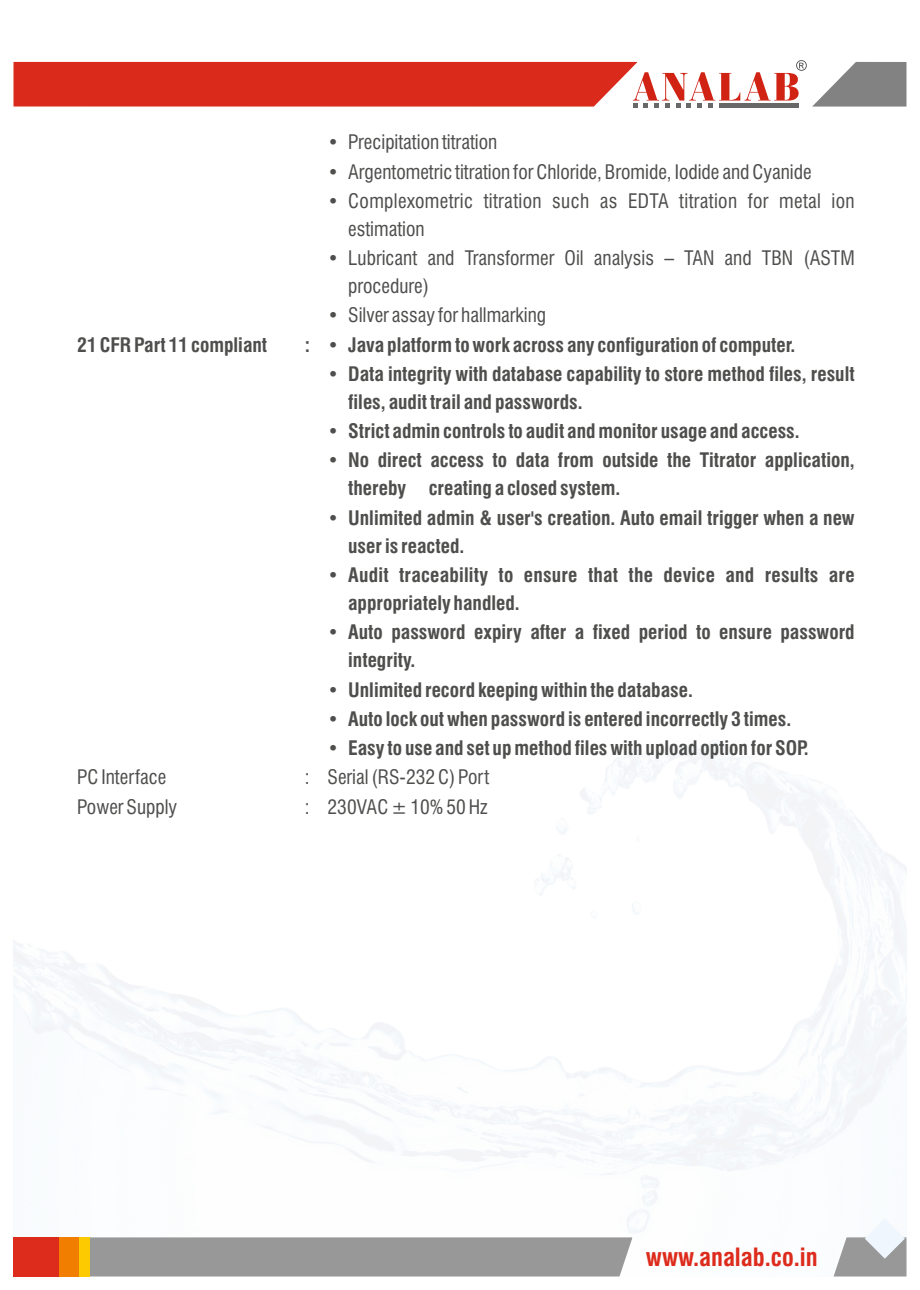
<style>
.page{position:relative;width:920px;height:1290px;background:#fff}
.page>*{position:absolute;margin:0;border:0;box-sizing:border-box;transform-origin:0 0}
.t1{font:700 condensed 24.6px "Swiss 721 BT";color:#dd2b1c}
.t2{font:700 condensed 19.5px/28px "Swiss 721 BT";color:#4e4e4d}
.t3{font:condensed 19.5px/28px "Swiss 721 BT";color:#4e4e4d}
.t4{font:condensed 19.5px/28px "Swiss 721 BT";letter-spacing:.02em;color:#4e4e4d}
</style>
<div class="page">
<svg style="left:14px;top:60px;width:892px;height:48px"></svg>
<div style="left:14px;top:1237px;width:45px;height:39px;background:#dd2b1c"></div>
<div style="left:59px;top:1237px;width:20px;height:39px;background:#f27e00"></div>
<div style="left:79px;top:1237px;width:11px;height:39px;background:#fdc900"></div>
<svg style="left:90px;top:1218px;width:816px;height:58px"></svg>
<p class="t3" style="left:328px;top:130px;width:171px">• Precipitation titration</p>
<p class="t3" style="left:328px;top:159px;width:486px">• Argentometric titration for Chloride, Bromide, Iodide and Cyanide</p>
<p class="t4" style="left:348px;top:189px;width:508px;text-indent:-21px">• Complexometric titration such as EDTA titration for metal ion estimation</p>
<p class="t3" style="left:348px;top:246px;width:508px;text-indent:-21px">• Lubricant and Transformer Oil analysis – TAN and TBN (ASTM procedure)</p>
<p class="t3" style="left:328px;top:303px;width:220px">• Silver assay for hallmarking</p>
<p class="t2" style="left:77px;top:332px;width:191px">21 CFR Part 11 compliant</p>
<p class="t2" style="left:305px;top:332px;width:492px">: • Java platform to work across any configuration of computer.</p>
<p class="t2" style="left:348px;top:362px;width:508px;text-indent:-21px">• Data integrity with database capability to store method files, result files, audit trail and passwords.</p>
<p class="t2" style="left:328px;top:419px;width:474px">• Strict admin controls to audit and monitor usage and access.</p>
<p class="t2" style="left:348px;top:448px;width:508px;text-indent:-21px">• No direct access to data from outside the Titrator application, thereby creating a closed system.</p>
<p class="t2" style="left:348px;top:506px;width:508px;text-indent:-21px">• Unlimited admin &amp; user's creation. Auto email trigger when a new user is reacted.</p>
<p class="t2" style="left:348px;top:563px;width:508px;text-indent:-21px">• Audit traceability to ensure that the device and results are appropriately handled.</p>
<p class="t2" style="left:348px;top:620px;width:508px;text-indent:-21px">• Auto password expiry after a fixed period to ensure password integrity.</p>
<p class="t2" style="left:328px;top:677px;width:367px">• Unlimited record keeping within the database.</p>
<p class="t2" style="left:328px;top:707px;width:465px">• Auto lock out when password is entered incorrectly 3 times.</p>
<p class="t2" style="left:328px;top:736px;width:483px">• Easy to use and set up method files with upload option for SOP.</p>
<p class="t3" style="left:77px;top:765px;width:91px">PC Interface</p>
<p class="t3" style="left:305px;top:765px;width:186px">: Serial (RS-232 C) Port</p>
<p class="t3" style="left:77px;top:794px;width:101px">Power Supply</p>
<p class="t3" style="left:305px;top:794px;width:184px">: 230VAC ± 10% 50 Hz</p>
<p class="t1" style="left:646px;top:1247px;width:173px">www.analab.co.in</p>
</div>
